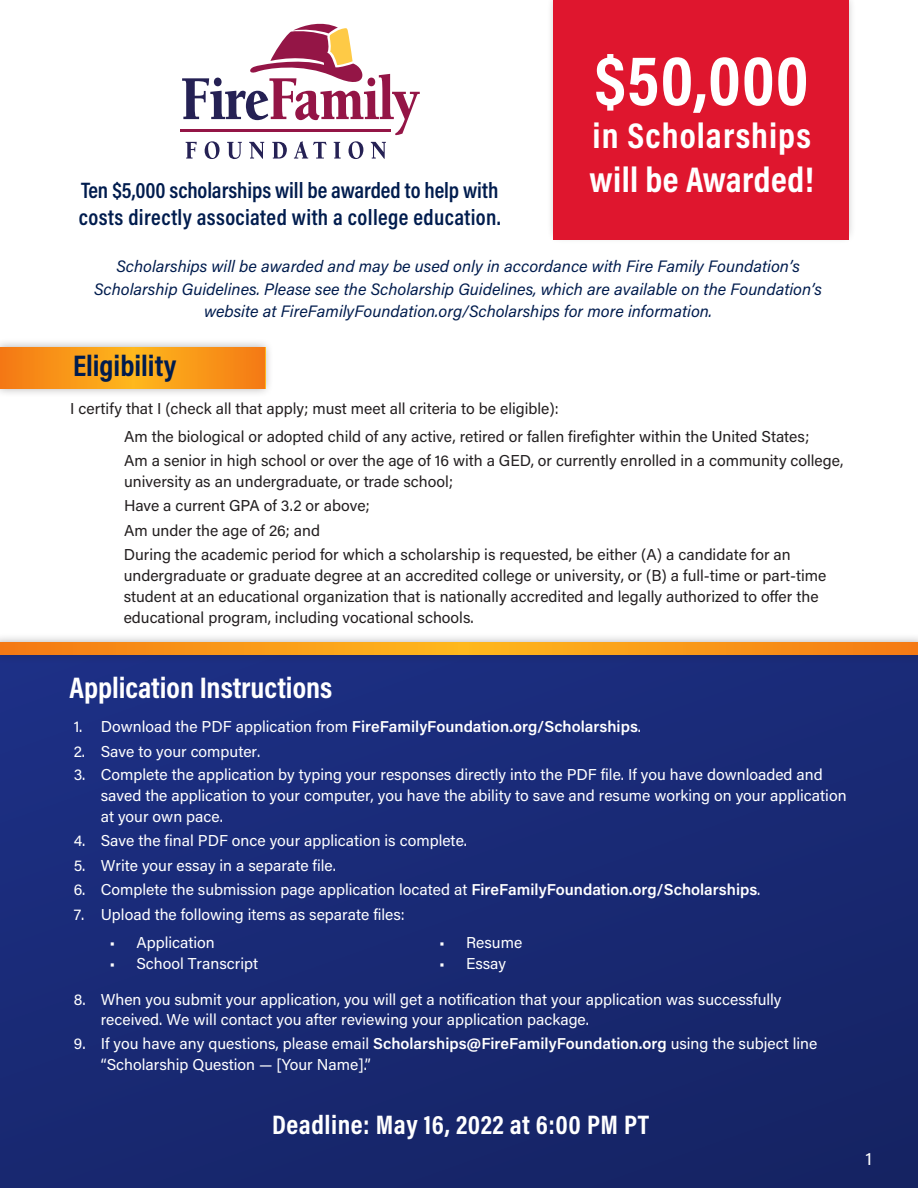
<style>
.page{position:relative;width:918px;height:1188px;background:#fff}
.page>*{position:absolute;margin:0;border:0;box-sizing:border-box;transform-origin:0 0}
.t1{font:700 72px "Acumin Pro Cond";color:#fff}
.t2{font:700 36px/43.2px "Acumin Pro Cond";letter-spacing:.025em;color:#fff}
.t3{font:700 30px "Acumin Pro Cond";color:#fff}
.t4{font:700 30px "Acumin Pro Cond";color:#001c4e}
.t5{font:700 27px "Acumin Pro Cond";letter-spacing:.02em;color:#fff}
.t6{font:600 22.5px/27px "Acumin Pro Cond";letter-spacing:.015em;color:#001c4e}
.t7{font:18px "Acumin Pro";color:#fff}
.t8{font:italic 16.5px/22.5px "Acumin Pro";color:#001c4e;text-align:center}
.t9{font:15.75px/21px "Acumin Pro";color:#fff}
.t10{font:15.75px/21px "Acumin Pro";color:#231f20}
.t11{font:600 15.75px "Acumin Pro";color:#fff}
.s1{font-weight:400}
.s2{font-weight:600}
</style>
<div class="page">
<div style="left:0;top:648px;width:918px;height:540px;background:linear-gradient(to right,#1a2c7b,#17276d)"></div>
<div style="left:547px;top:0;width:309px;height:244px;background:#231f20;opacity:.35"></div>
<svg style="left:186px;top:141px;width:200px;height:18px"></svg>
<hr style="left:180px;top:129px;width:210px;height:3px;background:#941546">
<svg style="left:182px;top:24px;width:238px;height:111px"></svg>
<div style="left:0;top:633px;width:918px;height:31px;background:#231f20;opacity:.35"></div>
<svg style="left:0;top:642px;width:918px;height:12px;background:#f99818"></svg>
<div style="left:554px;top:1px;width:294px;height:239px;background:#df162e"></div>
<div style="left:0;top:338px;width:274px;height:60px;background:#231f20;opacity:.35"></div>
<svg style="left:0;top:347px;width:265px;height:42px;background:#f99718"></svg>
<h1 class="t1" style="left:595px;top:33px;width:216px">$50,000</h1>
<h2 class="t2" style="left:590px;top:113px;width:226px">in Scholarships will be Awarded!</h2>
<p class="t6" style="left:79px;top:176px;width:424px">Ten $5,000 scholarships will be awarded to help with costs directly associated with a college education.</p>
<p class="t8" style="left:94px;top:255px;width:729px">Scholarships will be awarded and may be used only in accordance with Fire Family Foundation’s<br>Scholarship Guidelines. Please see the Scholarship Guidelines, which are available on the Foundation’s website at FireFamilyFoundation.org/Scholarships for more information.</p>
<p class="t4" style="left:73px;top:346px;width:105px">Eligibility</p>
<p class="t10" style="left:70px;top:397px;width:490px">I certify that I (check all that apply; must meet all criteria to be eligible):</p>
<p class="t10" style="left:124px;top:425px;width:687px">Am the biological or adopted child of any active, retired or fallen firefighter within the United States;</p>
<p class="t10" style="left:124px;top:449px;width:721px">Am a senior in high school or over the age of 16 with a GED, or currently enrolled in a community college, university as an undergraduate, or trade school;</p>
<p class="t10" style="left:124px;top:495px;width:247px">Have a current GPA of 3.2 or above;</p>
<p class="t10" style="left:124px;top:519px;width:197px">Am under the age of 26; and</p>
<p class="t10" style="left:124px;top:543px;width:704px">During the academic period for which a scholarship is requested, be either (A) a candidate for an undergraduate or graduate degree at an accredited college or university, or (B) a full-time or part-time student at an educational organization that is nationally accredited and legally authorized to offer the educational program, including vocational schools.</p>
<p class="t3" style="left:69px;top:668px;width:264px">Application Instructions</p>
<p class="t11" style="left:74px;top:716px;width:569px"><span class="s1">1. Download the PDF application from</span> FireFamilyFoundation.org/Scholarships<span class="s1">.</span></p>
<p class="t9" style="left:74px;top:740px;width:188px">2. Save to your computer.</p>
<p class="t9" style="left:101px;top:763px;width:747px;text-indent:-27px">3. Complete the application by typing your responses directly into the PDF file. If you have downloaded and saved the application to your computer, you have the ability to save and resume working on your application at your own pace.</p>
<p class="t9" style="left:74px;top:830px;width:395px">4. Save the final PDF once your application is complete.</p>
<p class="t9" style="left:74px;top:854px;width:264px">5. Write your essay in a separate file.</p>
<p class="t9" style="left:74px;top:879px;width:688px">6. Complete the submission page application located at <span class="s2">FireFamilyFoundation.org/Scholarships</span>.</p>
<p class="t9" style="left:74px;top:903px;width:333px">7. Upload the following items as separate files:</p>
<p class="t9" style="left:109px;top:931px;width:107px">• Application</p>
<p class="t9" style="left:109px;top:952px;width:150px">• School Transcript</p>
<p class="t9" style="left:439px;top:931px;width:85px">• Resume</p>
<p class="t9" style="left:439px;top:952px;width:68px">• Essay</p>
<p class="t9" style="left:101px;top:989px;width:682px;line-height:20px;text-indent:-27px">8. When you submit your application, you will get a notification that your application was successfully received. We will contact you after reviewing your application package.</p>
<p class="t9" style="left:101px;top:1033px;width:718px;text-indent:-27px">9. If you have any questions, please email <span class="s2">Scholarships@FireFamilyFoundation.org</span> using the subject line “Scholarship Question — [Your Name].”</p>
<p class="t5" style="left:272px;top:1106px;width:379px">Deadline: May 16, 2022 at 6:00 PM PT</p>
<p class="t7" style="left:866px;top:1146px;width:8px">1</p>
</div>
